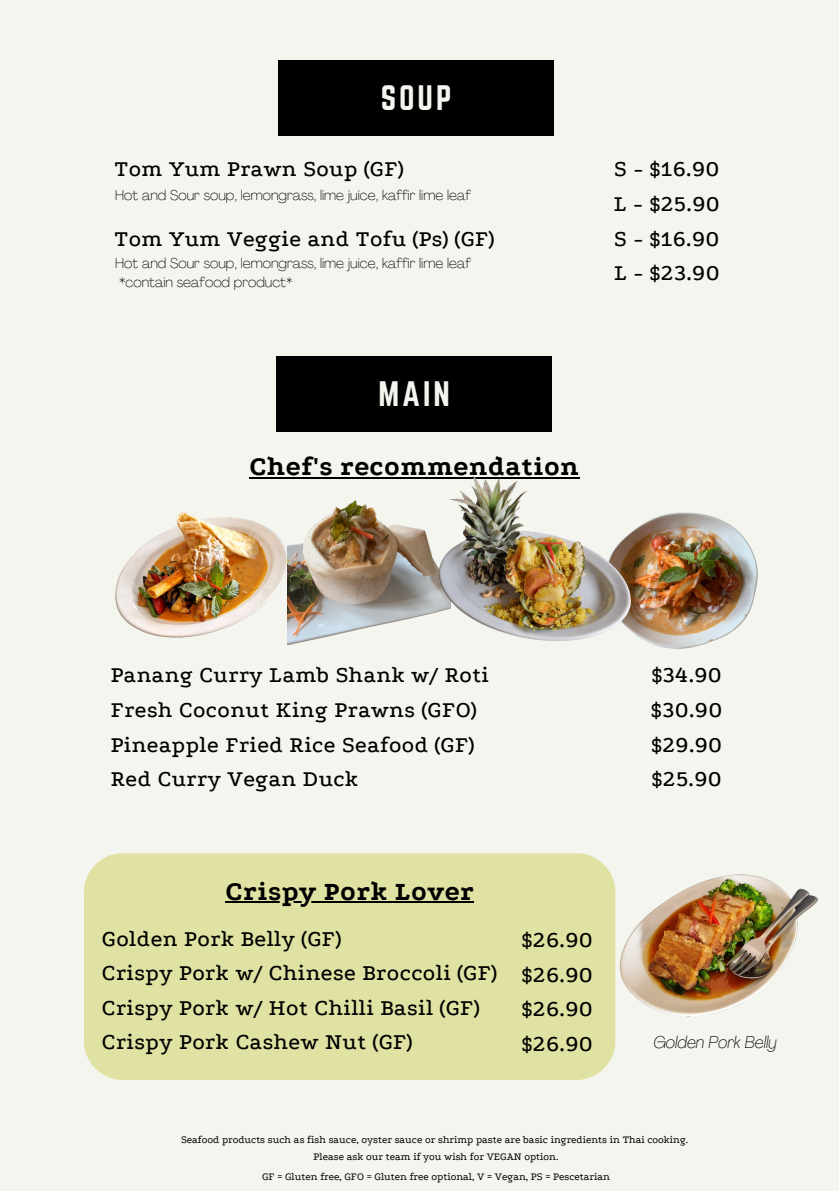
<style>
.page{position:relative;width:839px;height:1191px;background:#fff}
.page>*{position:absolute;margin:0;border:0;box-sizing:border-box;transform-origin:0 0}
.t1{font:31px "Norwester";letter-spacing:.095em;color:#f5f5ef}
.t2{font:800 27.8px "Podkova";letter-spacing:.02em;color:#000}
.t3{font:500 23.4px/34.6px "Podkova";letter-spacing:.02em;color:#000;text-align:justify}
.t4{font:italic 100 17px "Agrandir";color:#000}
.t5{font:100 14px/19px "Agrandir";color:#000}
.t6{font:11px/17.2px "Podkova";color:#000;text-align:center}
</style>
<div class="page">
<div style="left:0;top:0;width:838px;height:1191px;background:#f5f5ef"></div>
<div style="left:278px;top:60px;width:275px;height:76px;background:#000"></div>
<div style="left:277px;top:356px;width:274px;height:76px;background:#000"></div>
<img style="left:115px;top:512px;width:172px;height:126px">
<hr style="left:249px;top:477px;width:330px;height:2px;background:#000">
<img style="left:287px;top:500px;width:144px;height:146px">
<img style="left:636px;top:512px;width:122px;height:137px">
<img style="left:431px;top:475px;width:205px;height:166px">
<img style="left:606px;top:867px;width:212px;height:174px">
<div style="left:84px;top:853px;width:531px;height:227px;background:#dfe2a2;border-radius:39px"></div>
<hr style="left:225px;top:901px;width:249px;height:2px;background:#000">
<h1 class="t1" style="left:380px;top:79px;width:72px">SOUP</h1>
<p class="t3" style="left:114px;top:152px;width:290px">Tom Yum Prawn Soup (GF)</p>
<p class="t5" style="left:115px;top:187px;width:357px">Hot and Sour soup, lemongrass, lime juice, kaffir lime leaf</p>
<p class="t3" style="left:114px;top:221px;width:381px">Tom Yum Veggie and Tofu (Ps) (GF)</p>
<p class="t5" style="left:115px;top:255px;width:357px">Hot and Sour soup, lemongrass, lime juice, kaffir lime leaf *contain seafood product*</p>
<h1 class="t1" style="left:378px;top:375px;width:73px">MAIN</h1>
<p class="t2" style="left:249px;top:451px;width:331px">Chef's recommendation</p>
<p class="t3" style="left:614px;top:152px;width:107px">S - $16.90<br>L - $25.90<br>S - $16.90<br>L - $23.90</p>
<p class="t3" style="left:111px;top:658px;width:380px;text-align:left">Panang Curry Lamb Shank w/ Roti<br>Fresh Coconut King Prawns (GFO)<br>Pineapple Fried Rice Seafood (GF)<br>Red Curry Vegan Duck</p>
<p class="t3" style="left:651px;top:658px;width:72px">$34.90 $30.90 $29.90 $25.90</p>
<p class="t2" style="left:225px;top:876px;width:250px">Crispy Pork Lover</p>
<p class="t3" style="left:102px;top:921px;width:396px;text-align:left">Golden Pork Belly (GF)<br>Crispy Pork w/ Chinese Broccoli (GF)<br>Crispy Pork w/ Hot Chilli Basil (GF)<br>Crispy Pork Cashew Nut (GF)</p>
<p class="t3" style="left:521px;top:923px;width:72px">$26.90 $26.90 $26.90 $26.90</p>
<p class="t4" style="left:653px;top:1036px;width:125px">Golden Pork Belly</p>
<p class="t6" style="left:181px;top:1131px;width:509px">Seafood products such as fish sauce, oyster sauce or shrimp paste are basic ingredients in Thai cooking.<br>Please ask our team if you wish for VEGAN option.</p>
<p class="t6" style="left:262px;top:1168px;width:349px">GF = Gluten free, GFO = Gluten free optional, V = Vegan, PS = Pescetarian</p>
</div>
